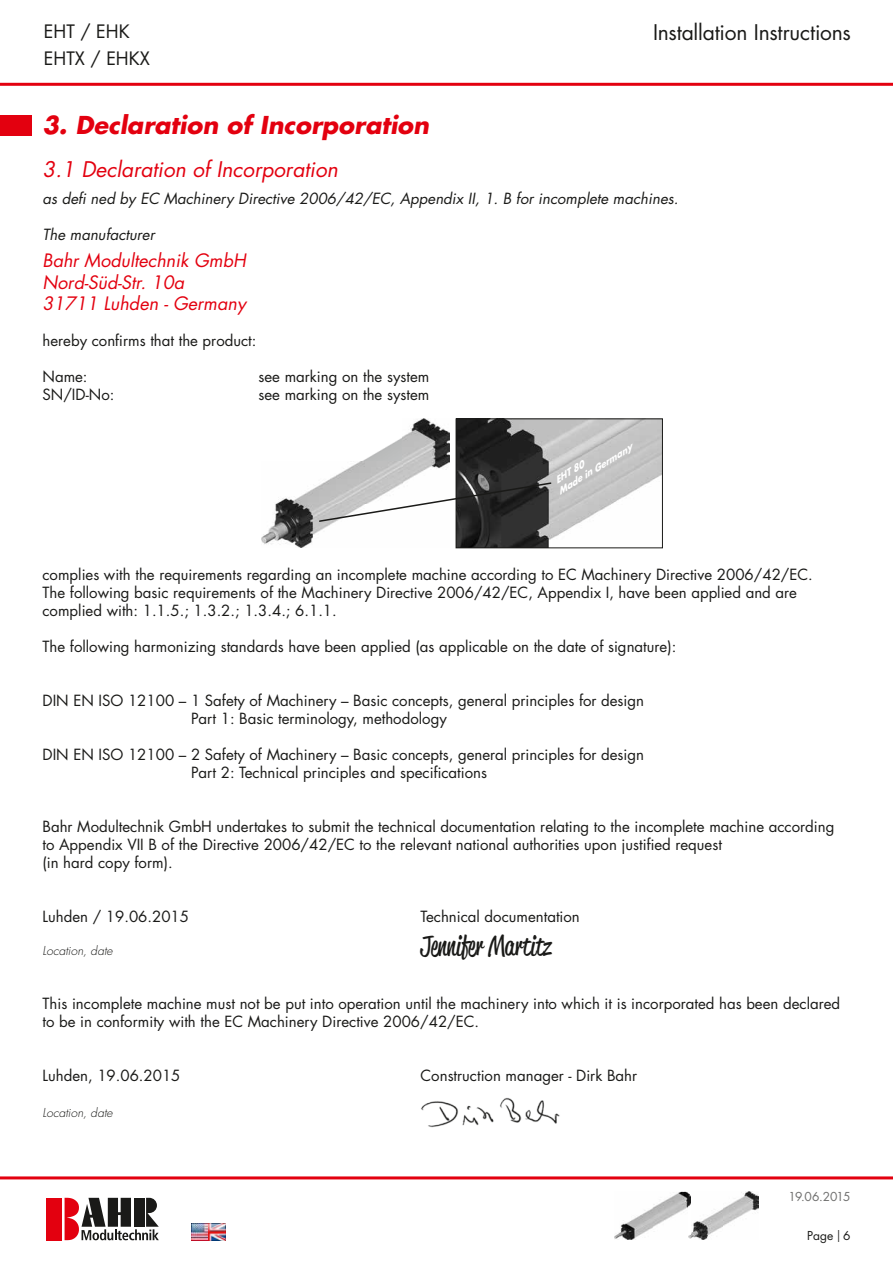
<style>
.page{position:relative;width:893px;height:1263px;background:#fff}
.page>*{position:absolute;margin:0;border:0;box-sizing:border-box;transform-origin:0 0}
.t1{font:27px "Reklame Script Regular DEMO";color:#1a1a18}
.t2{font:italic 700 24px "Futura";color:#e3000f}
.t3{font:italic 21px "Futura";color:#e3000f}
.t4{font:21px "Futura";letter-spacing:-.01em;color:#1a1a18}
.t5{font:italic 18px/21.6px "Futura";color:#e3000f}
.t6{font:18px/27px "Futura";color:#1a1a18}
.t7{font:15px/18px "Futura";color:#1a1a18}
.t8{font:italic 15px "Futura";color:#1a1a18}
.t9{font:italic 300 12px "Futura";color:#1a1a18}
.t10{font:12px "Futura";letter-spacing:-.075em;color:#6f6f6e}
.t11{font:12px "Futura";color:#1a1a18}
.t12{font:italic 700 9px/10.8px "Futura";color:#fff}
.s1{font-family:"Minion Pro"}
</style>
<div class="page">
<hr style="left:0;top:1176px;width:893px;height:3px;background:#e3000f">
<hr style="left:0;top:83px;width:893px;height:3px;background:#e3000f">
<div style="left:47px;top:1198px;width:15px;height:42px;background:#e3000f"></div>
<svg style="left:65px;top:1198px;width:94px;height:42px"></svg>
<img style="left:614px;top:1192px;width:144px;height:48px">
<img style="left:688px;top:1192px;width:3px;height:48px">
<img style="left:191px;top:1223px;width:17px;height:17px">
<img style="left:208px;top:1223px;width:17px;height:17px">
<img style="left:261px;top:419px;width:188px;height:128px">
<img style="left:458px;top:421px;width:202px;height:125px">
<div style="left:456px;top:419px;width:206px;height:129px;border:1px solid #1a1a18"></div>
<svg style="left:318px;top:481px;width:234px;height:42px"></svg>
<img style="left:421px;top:1097px;width:139px;height:31px">
<div style="left:0;top:115px;width:32px;height:20px;background:#e3000f"></div>
<p class="t6" style="left:44px;top:18px;width:108px">EHT / EHK<br>EHTX / EHKX</p>
<h3 class="t4" style="left:653px;top:19px;width:199px">Installation Instructions</h3>
<h2 class="t2" style="left:43px;top:109px;width:388px">3. Declaration of Incorporation</h2>
<h3 class="t3" style="left:43px;top:156px;width:297px">3.1 Declaration of Incorporation</h3>
<p class="t8" style="left:43px;top:189px;width:637px">as defi ned by EC Machinery Directive 2006/42/EC, Appendix II, 1. B for incomplete machines.</p>
<p class="t8" style="left:43px;top:225px;width:114px">The manufacturer</p>
<p class="t5" style="left:43px;top:250px;width:205px">Bahr Modultechnik GmbH<br>Nord-Süd-Str. 10a<br>31711 Luhden - Germany</p>
<p class="t7" style="left:43px;top:332px;width:215px">hereby confirms that the product:</p>
<p class="t7" style="left:43px;top:368px;width:47px">Name:</p>
<p class="t7" style="left:259px;top:368px;width:172px">see marking on the system</p>
<p class="t7" style="left:43px;top:386px;width:73px">SN/ID-No:</p>
<p class="t7" style="left:259px;top:386px;width:172px">see marking on the system</p>
<p class="t12" style="left:550px;top:478px;width:87px;text-indent:3px;rotate:-32deg">EHT 80<br>Made in Germany</p>
<p class="t7" style="left:43px;top:566px;width:772px">complies with the requirements regarding an incomplete machine according to EC Machinery Directive 2006/42/EC.<br>The following basic requirements of the Machinery Directive 2006/42/EC, Appendix I, have been applied and are complied with: 1.1.5.; 1.3.2.; 1.3.4.; 6.1.1.</p>
<p class="t7" style="left:43px;top:638px;width:635px">The following harmonizing standards have been applied (as applicable on the date of signature):</p>
<p class="t7" style="left:191px;top:692px;width:455px;text-indent:-148px">DIN EN ISO 12100 – 1 Safety of Machinery – Basic concepts, general principles for design<br>Part 1: Basic terminology, methodology</p>
<p class="t7" style="left:43px;top:746px;width:603px;text-align:center">DIN EN ISO 12100 – 2 Safety of Machinery – Basic concepts, general principles for design<br>Part 2: Technical principles and specifications</p>
<p class="t7" style="left:43px;top:818px;width:793px">Bahr Modultechnik GmbH undertakes to submit the technical documentation relating to the incomplete machine according to Appendix VII B of the Directive 2006/42/EC to the relevant national authorities upon justified request<br>(in hard copy form).</p>
<p class="t7" style="left:43px;top:908px;width:148px">Luhden / 19.06.2015</p>
<p class="t7" style="left:421px;top:908px;width:161px">Technical documentation</p>
<p class="t9" style="left:43px;top:943px;width:72px">Location, date</p>
<h1 class="t1" style="left:421px;top:934px;width:133px">Jennifer Martitz</h1>
<p class="t7" style="left:43px;top:994px;width:799px">This incomplete machine must not be put into operation until the machinery into which it is incorporated has been declared to be in conformity with the EC Machinery Directive 2006/42/EC.</p>
<p class="t7" style="left:43px;top:1066px;width:139px">Luhden, 19.06.2015</p>
<p class="t7" style="left:421px;top:1066px;width:218px">Construction manager - Dirk Bahr</p>
<p class="t9" style="left:43px;top:1105px;width:72px">Location, date</p>
<p class="t10" style="left:788px;top:1189px;width:63px">19.06.2015</p>
<p class="t11" style="left:807px;top:1227px;width:45px">Page <span class="s1">|</span> 6</p>
</div>
